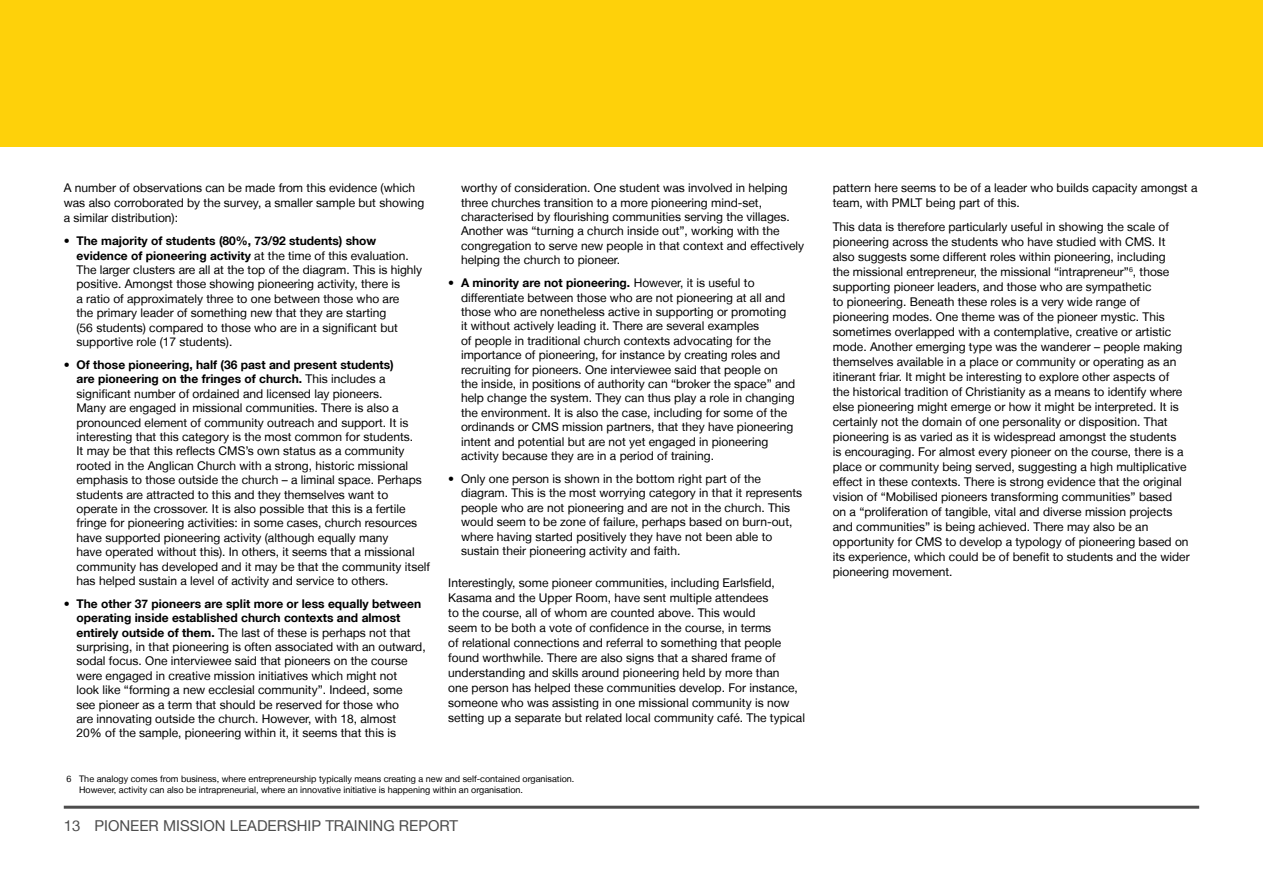
<style>
.page{position:relative;width:1263px;height:893px;background:#fff}
.page>*{position:absolute;margin:0;border:0;box-sizing:border-box;transform-origin:0 0}
.t1{font:15px "Helvetica Neue LT";color:#4d4d4d}
.t2{font:12px/14.4px "Helvetica Neue LT";color:#000}
.t3{font:9px/10.8px "Helvetica Neue LT";color:#000}
.s1{font-weight:700}
</style>
<div class="page">
<div style="left:0;top:0;width:1263px;height:147px;background:#fed10a"></div>
<hr style="left:64px;top:806px;width:1135px;height:3px;background:#4d4d4d">
<p class="t2" style="left:64px;top:180px;width:362px;line-height:15px">A number of observations can be made from this evidence (which was also corroborated by the survey, a smaller sample but showing a similar distribution):</p>
<p class="t2" style="left:77px;top:234px;width:347px;text-indent:-13px"><span class="s1">• The majority of students (80%, 73/92 students) show evidence of pioneering activity</span> at the time of this evaluation.<br>The larger clusters are all at the top of the diagram. This is highly positive. Amongst those showing pioneering activity, there is<br>a ratio of approximately three to one between those who are<br>the primary leader of something new that they are starting<br>(56 students) compared to those who are in a significant but supportive role (17 students).</p>
<p class="t2" style="left:77px;top:357px;width:355px;text-indent:-13px"><span class="s1">• Of those pioneering, half (36 past and present students)<br>are pioneering on the fringes of church.</span> This includes a significant number of ordained and licensed lay pioneers.<br>Many are engaged in missional communities. There is also a pronounced element of community outreach and support. It is interesting that this category is the most common for students.<br>It may be that this reflects CMS’s own status as a community rooted in the Anglican Church with a strong, historic missional emphasis to those outside the church – a liminal space. Perhaps students are attracted to this and they themselves want to operate in the crossover. It is also possible that this is a fertile fringe for pioneering activities: in some cases, church resources have supported pioneering activity (although equally many<br>have operated without this). I n others, it seems that a missional community has developed and it may be that the community itself has helped sustain a level of activity and service to others.</p>
<p class="t2" style="left:77px;top:596px;width:351px;text-indent:-13px"><span class="s1">• The other 37 pioneers are split more or less equally between operating inside established church contexts and almost entirely outside of them.</span> The last of these is perhaps not that surprising, in that pioneering is often associated with an outward, sodal focus. One interviewee said that pioneers on the course were engaged in creative mission initiatives which might not<br>look like “forming a new ecclesial community”. I ndeed, some<br>see pioneer as a term that should be reserved for those who<br>are innovating outside the church. However, with 18, almost<br>20% of the sample, pioneering within it, it seems that this is</p>
<p class="t2" style="left:461px;top:181px;width:345px">worthy of consideration. One student was involved in helping three churches transition to a more pioneering mind-set, characterised by flourishing communities serving the villages.<br>Another was “turning a church inside out”, working with the congregation to serve new people in that context and effectively helping the church to pioneer.</p>
<p class="t2" style="left:461px;top:276px;width:336px;text-indent:-13px"><span class="s1">• A minority are not pioneering.</span> H owever, it is useful to differentiate between those who are not pioneering at all and those who are nonetheless active in supporting or promoting it without actively leading it. There are several examples<br>of people in traditional church contexts advocating for the importance of pioneering, for instance by creating roles and recruiting for pioneers. One interviewee said that people on the inside, in positions of authority can “broker the space” and help change the system. They can thus play a role in changing the environment. It is also the case, including for some of the ordinands or CMS mission partners, that they have pioneering intent and potential but are not yet engaged in pioneering activity because they are in a period of training.</p>
<p class="t2" style="left:461px;top:471px;width:343px;text-indent:-13px">• Only one person is shown in the bottom right part of the diagram. This is the most worrying category in that it represents people who are not pioneering and are not in the church. This would seem to be zone of failure, perhaps based on burn-out, where having started positively they have not been able to sustain their pioneering activity and faith.</p>
<p class="t2" style="left:448px;top:575px;width:358px;line-height:15px">Interestingly, some pioneer communities, including Earlsfield, Kasama and the Upper Room, have sent multiple attendees<br>to the course, all of whom are counted above. This would<br>seem to be both a vote of confidence in the course, in terms<br>of relational connections and referral to something that people found worthwhile. There are also signs that a shared frame of understanding and skills around pioneering held by more than<br>one person has helped these communities develop. For instance, someone who was assisting in one missional community is now setting up a separate but related local community café. The typical</p>
<p class="t3" style="left:79px;top:773px;width:497px;text-indent:-13px">6 The analogy comes from business, where entrepreneurship typically means creating a new and self-contained organisation.<br>H owever, activity can also be intrapreneurial, where an innovative initiative is happening within an organisation.</p>
<p class="t1" style="left:64px;top:817px;width:392px">13 Pioneer Mission Leadership Training Report</p>
<p class="t2" style="left:833px;top:180px;width:366px;line-height:15px">pattern here seems to be of a leader who builds capacity amongst a team, with PMLT being part of this.</p>
<p class="t2" style="left:833px;top:219px;width:358px;line-height:15px">This data is therefore particularly useful in showing the scale of pioneering across the students who have studied with CMS. It also suggests some different roles within pioneering, including<br>the missional entrepreneur, the missional “intrapreneur”<sup>6</sup>, those supporting pioneer leaders, and those who are sympathetic<br>to pioneering. Beneath these roles is a very wide range of pioneering modes. One theme was of the pioneer mystic. This sometimes overlapped with a contemplative, creative or artistic mode. Another emerging type was the wanderer – people making themselves available in a place or community or operating as an itinerant friar. It might be interesting to explore other aspects of<br>the historical tradition of Christianity as a means to identify where else pioneering might emerge or how it might be interpreted. It is certainly not the domain of one personality or disposition. That pioneering is as varied as it is widespread amongst the students<br>is encouraging. For almost every pioneer on the course, there is a place or community being served, suggesting a high multiplicative effect in these contexts. There is strong evidence that the original vision of “Mobilised pioneers transforming communities” based<br>on a “proliferation of tangible, vital and diverse mission projects and communities” is being achieved. There may also be an opportunity for CMS to develop a typology of pioneering based on its experience, which could be of benefit to students and the wider pioneering movement.</p>
</div>
